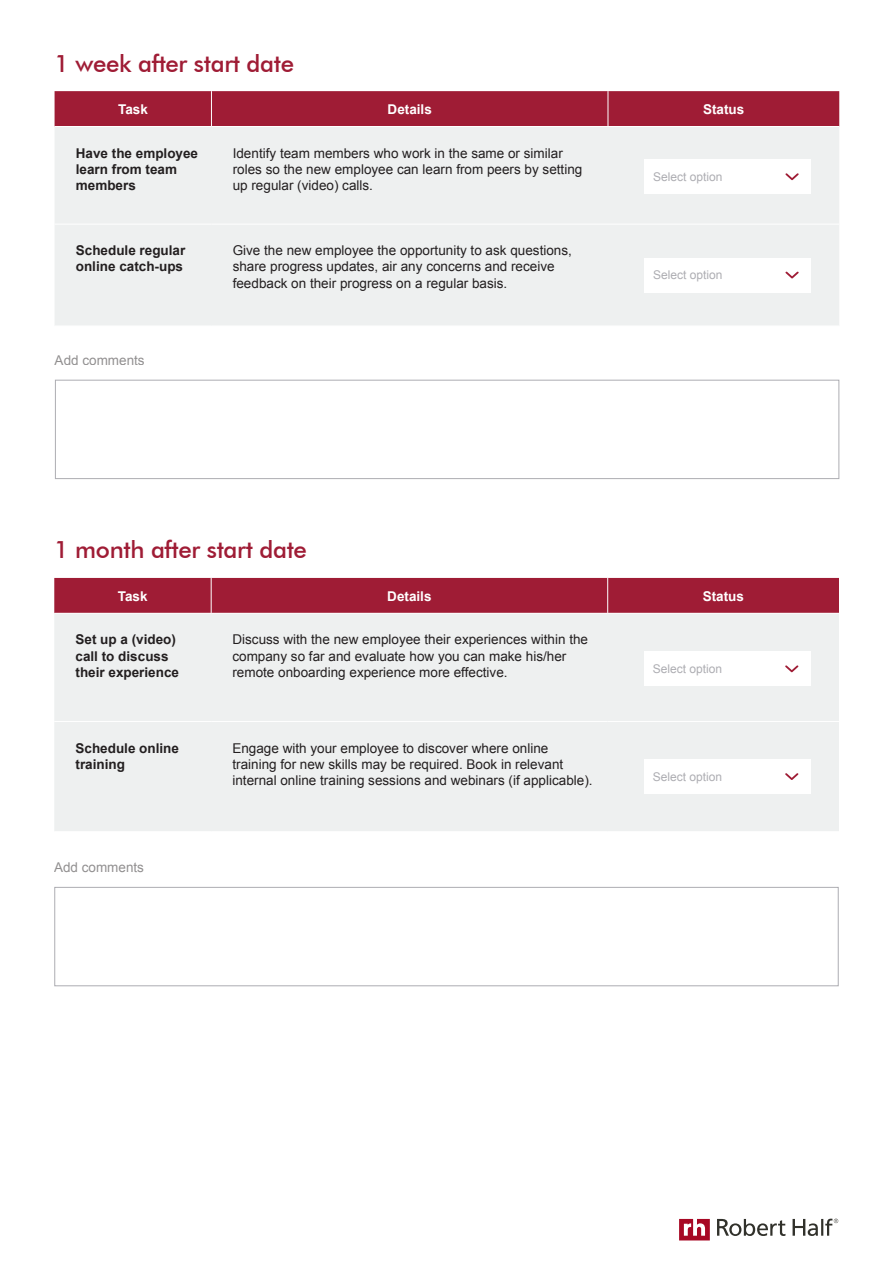
<style>
.page{position:relative;width:893px;height:1263px;background:#fff}
.page>*{position:absolute;margin:0;border:0;box-sizing:border-box;transform-origin:0 0}
.t1{font:500 24px "Futura BT";letter-spacing:-.015em;color:#9f1c35}
.t2{font:13.5px/16.2px "Arial";color:#231f20}
.t3{font:700 13.5px/16.2px "Arial";color:#231f20}
.t4{font:700 13.5px "Arial";color:#fff}
.t5{font:12px "Arial";color:#adadb2}
</style>
<div class="page">
<svg style="left:679px;top:1219px;width:31px;height:21px"></svg>
<svg style="left:717px;top:1219px;width:68px;height:17px"></svg>
<svg style="left:793px;top:1219px;width:45px;height:17px"></svg>
<div style="left:55px;top:91px;width:784px;height:35px;background:#9f1c35"></div>
<div style="left:55px;top:127px;width:784px;height:199px;background:#eef0f0"></div>
<hr style="left:211px;top:91px;width:1px;height:35px;background:#fff">
<hr style="left:608px;top:91px;width:1px;height:35px;background:#fff">
<hr style="left:55px;top:224px;width:156px;height:1px;background:#fff">
<hr style="left:211px;top:224px;width:397px;height:1px;background:#fff">
<hr style="left:608px;top:224px;width:231px;height:1px;background:#fff">
<div style="left:644px;top:160px;width:167px;height:34px;background:#fff"></div>
<svg style="left:785px;top:173px;width:14px;height:7px"></svg>
<div style="left:644px;top:258px;width:167px;height:34px;background:#fff"></div>
<svg style="left:785px;top:272px;width:14px;height:7px"></svg>
<div style="left:55px;top:380px;width:784px;height:99px;border:1px solid #adadb2"></div>
<div style="left:54px;top:578px;width:785px;height:35px;background:#9f1c35"></div>
<div style="left:54px;top:614px;width:785px;height:217px;background:#eef0f0"></div>
<hr style="left:211px;top:578px;width:1px;height:35px;background:#fff">
<hr style="left:607px;top:578px;width:1px;height:35px;background:#fff">
<hr style="left:54px;top:721px;width:157px;height:1px;background:#fff">
<hr style="left:211px;top:721px;width:397px;height:1px;background:#fff">
<hr style="left:608px;top:721px;width:231px;height:1px;background:#fff">
<div style="left:644px;top:652px;width:167px;height:34px;background:#fff"></div>
<svg style="left:785px;top:665px;width:13px;height:7px"></svg>
<div style="left:644px;top:760px;width:167px;height:34px;background:#fff"></div>
<svg style="left:785px;top:773px;width:13px;height:7px"></svg>
<div style="left:54px;top:887px;width:785px;height:99px;border:1px solid #adadb2"></div>
<h1 class="t1" style="left:55px;top:49px;width:241px">1 week after start date</h1>
<p class="t4" style="left:118px;top:100px;width:31px">Task</p>
<p class="t4" style="left:388px;top:100px;width:46px">Details</p>
<p class="t4" style="left:703px;top:100px;width:43px">Status</p>
<p class="t3" style="left:76px;top:145px;width:124px">Have the employee learn from team members</p>
<p class="t2" style="left:233px;top:145px;width:351px">Identify team members who work in the same or similar roles so the new employee can learn from peers by setting up regular (video) calls.</p>
<p class="t5" style="left:653px;top:169px;width:71px">Select option</p>
<p class="t3" style="left:76px;top:243px;width:111px">Schedule regular online catch-ups</p>
<p class="t2" style="left:233px;top:242px;width:341px">Give the new employee the opportunity to ask questions, share progress updates, air any concerns and receive feedback on their progress on a regular basis.</p>
<p class="t2" style="left:55px;top:352px;width:92px">Add comments</p>
<h1 class="t1" style="left:54px;top:534px;width:254px">1 month after start date</h1>
<p class="t5" style="left:653px;top:267px;width:71px">Select option</p>
<p class="t4" style="left:118px;top:587px;width:31px">Task</p>
<p class="t4" style="left:387px;top:587px;width:46px">Details</p>
<p class="t4" style="left:703px;top:587px;width:43px">Status</p>
<p class="t3" style="left:76px;top:632px;width:105px">Set up a (video) call to discuss their experience</p>
<p class="t2" style="left:232px;top:632px;width:357px">Discuss with the new employee their experiences within the company so far and evaluate how you can make his/her remote onboarding experience more effective.</p>
<p class="t5" style="left:653px;top:661px;width:71px">Select option</p>
<p class="t3" style="left:76px;top:740px;width:105px">Schedule online training</p>
<p class="t2" style="left:232px;top:740px;width:362px">Engage with your employee to discover where online training for new skills may be required. Book in relevant internal online training sessions and webinars (if applicable).</p>
<p class="t2" style="left:54px;top:859px;width:92px">Add comments</p>
<p class="t5" style="left:653px;top:769px;width:71px">Select option</p>
</div>
